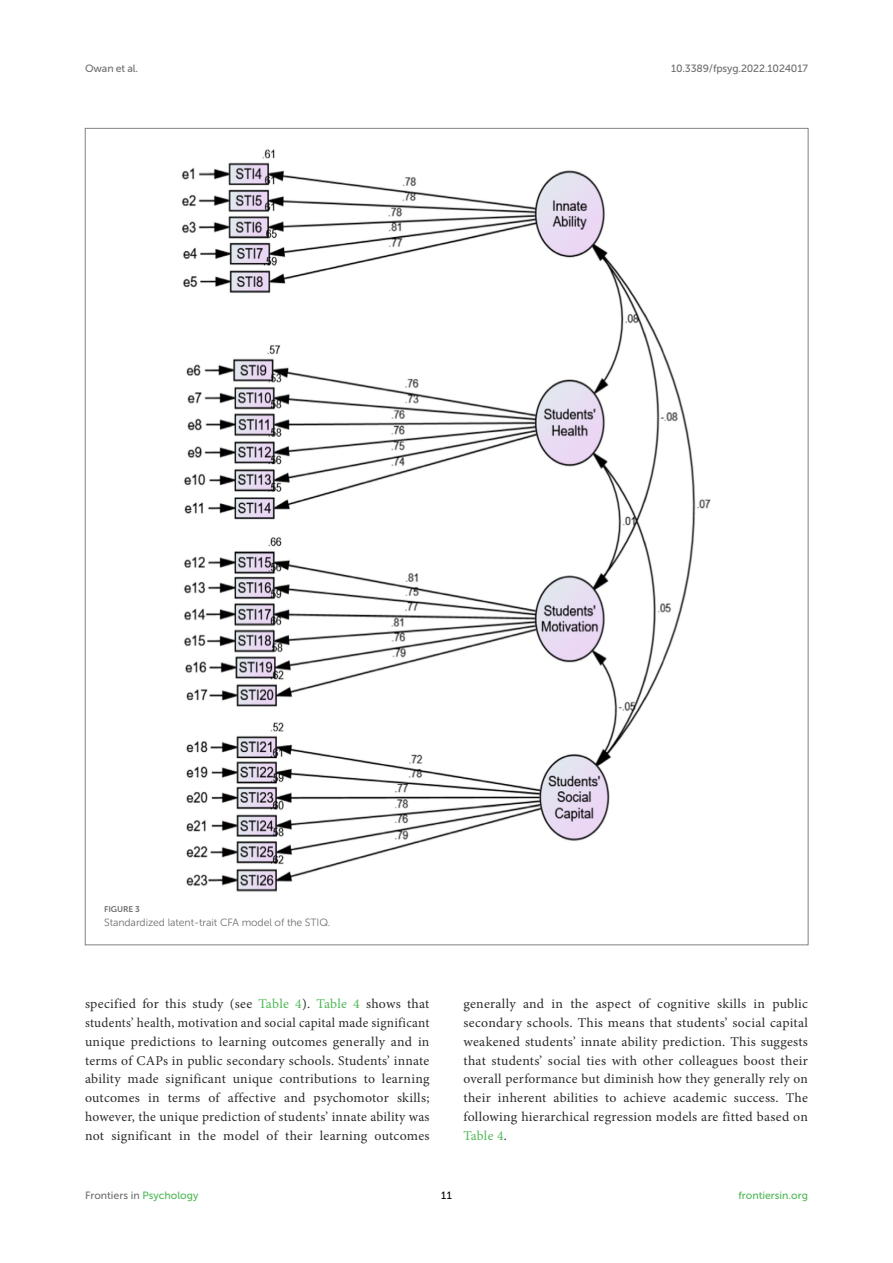
<style>
.page{position:relative;width:893px;height:1263px;background:#fff}
.page>*{position:absolute;margin:0;border:0;box-sizing:border-box;transform-origin:0 0}
.TEXT{font:13.5px/18.8px "Minion Pro";letter-spacing:.02em;color:#2b2b2a;text-align:justify}
.t1{font:10.5px "Museo Sans 500";letter-spacing:-.015em;color:#706f70}
.FIG_LEG{font:10.5px "Museo Sans 300";letter-spacing:-.01em;color:#706f70}
.t2{font:10.5px "Museo Sans 500";color:#4eb855}
.t3{font:10.5px "Museo Sans 500";color:#000}
.FIG_HD{font:8.25px "Museo Sans 700";letter-spacing:-.01em;color:#706f70}
.s1{color:#4eb855}
</style>
<div class="page">
<img style="left:182px;top:149px;width:529px;height:743px">
<p class="t1" style="left:85px;top:63px;width:55px">Owan et al.</p>
<p class="t1" style="left:671px;top:63px;width:138px">10.3389/fpsyg.2022.1024017</p>
<p class="FIG_HD" style="left:104px;top:905px;width:37px">FIGURE 3</p>
<p class="FIG_LEG" style="left:104px;top:917px;width:228px">Standardized latent-trait CFA model of the STIQ.</p>
<p class="TEXT" style="left:85px;top:995px;width:346px">specified for this study (see <span class="s1">Table 4</span>). <span class="s1">Table 4</span> shows that students’ health, motivation and social capital made significant unique predictions to learning outcomes generally and in terms of CAPs in public secondary schools. Students’ innate ability made significant unique contributions to learning outcomes in terms of affective and psychomotor skills; however, the unique prediction of students’ innate ability was not significant in the model of their learning outcomes</p>
<p class="TEXT" style="left:463px;top:995px;width:346px">generally and in the aspect of cognitive skills in public secondary schools. This means that students’ social capital weakened students’ innate ability prediction. This suggests that students’ social ties with other colleagues boost their overall performance but diminish how they generally rely on their inherent abilities to achieve academic success. The following hierarchical regression models are fitted based on <span class="s1">Table 4</span>.</p>
<p class="t1" style="left:85px;top:1190px;width:115px">Frontiers in <span class="s1">Psychology</span></p>
<p class="t3" style="left:441px;top:1190px;width:12px">11</p>
<p class="t2" style="left:738px;top:1190px;width:71px">frontiersin.org</p>
</div>
